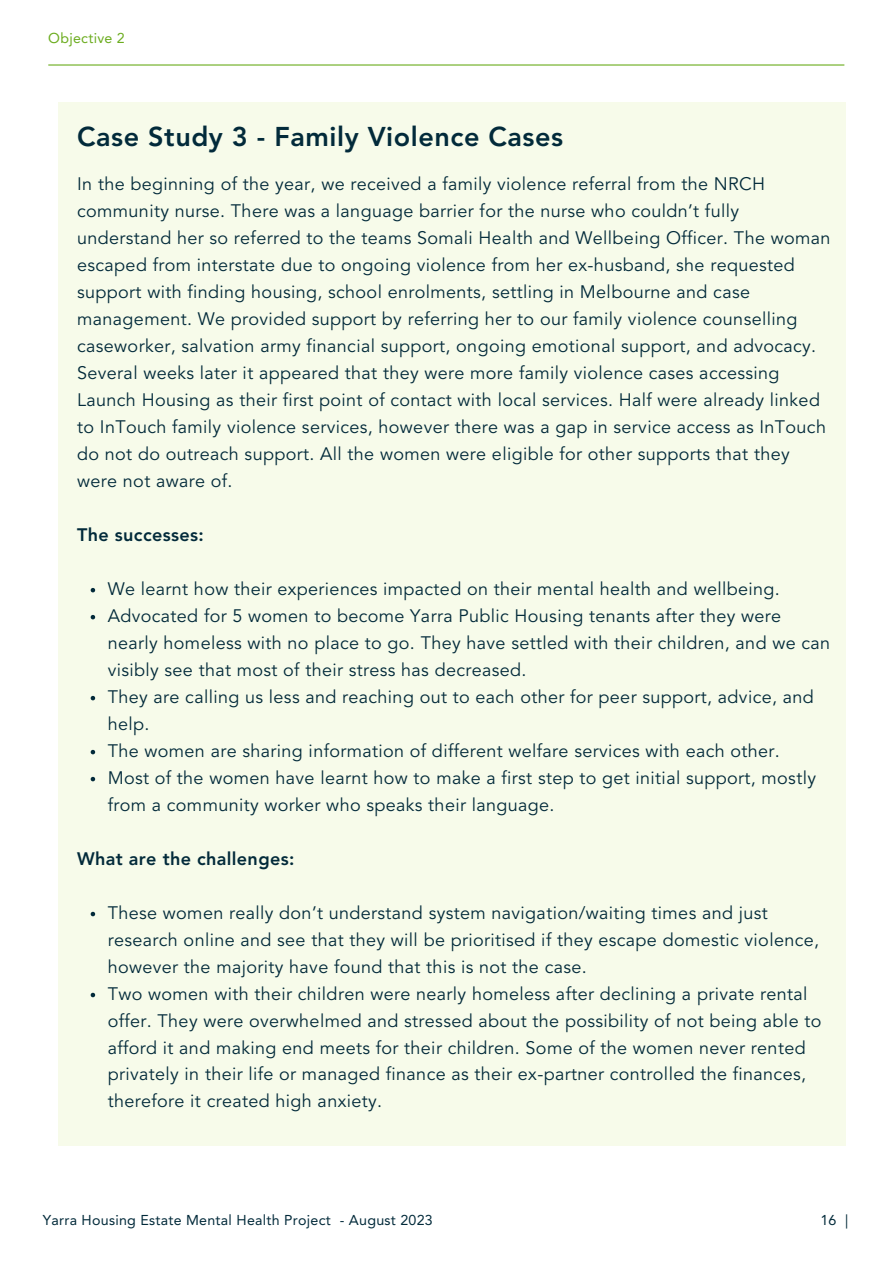
<style>
.page{position:relative;width:893px;height:1264px;background:#fff}
.page>*{position:absolute;margin:0;border:0;box-sizing:border-box;transform-origin:0 0}
.t1{font:800 27px "Avenir LT Std";letter-spacing:.02em;color:#022a3a}
.t2{font:18px/27px "Avenir LT Std";letter-spacing:.02em;color:#022a3a}
.t3{font:800 18px "Avenir LT Std";letter-spacing:.02em;color:#022a3a}
.t4{font:14.25px "Avenir LT Std";letter-spacing:.02em;color:#022a3a}
.t5{font:14.25px "Avenir LT Std";letter-spacing:.02em;color:#6bac1e}
</style>
<div class="page">
<div style="left:59px;top:102px;width:787px;height:1043px;background:#f7fbea"></div>
<svg style="left:91px;top:588px;width:4px;height:4px"></svg>
<svg style="left:91px;top:615px;width:4px;height:4px"></svg>
<svg style="left:91px;top:696px;width:4px;height:4px"></svg>
<svg style="left:91px;top:749px;width:4px;height:5px"></svg>
<svg style="left:91px;top:776px;width:4px;height:5px"></svg>
<svg style="left:91px;top:911px;width:4px;height:5px"></svg>
<svg style="left:91px;top:992px;width:4px;height:5px"></svg>
<hr style="left:48px;top:64px;width:796px;height:2px;background:#6bac1e">
<p class="t5" style="left:48px;top:33px;width:78px">Objective 2</p>
<p class="t1" style="left:77px;top:126px;width:487px">Case Study 3 - Family Violence Cases</p>
<p class="t2" style="left:77px;top:172px;width:754px">In the beginning of the year, we received a family violence referral from the NRCH community nurse. There was a language barrier for the nurse who couldn’t fully understand her so referred to the teams Somali Health and Wellbeing Officer. The woman escaped from interstate due to ongoing violence from her ex-husband, she requested support with finding housing, school enrolments, settling in Melbourne and case management. We provided support by referring her to our family violence counselling caseworker, salvation army financial support, ongoing emotional support, and advocacy.<br>Several weeks later it appeared that they were more family violence cases accessing Launch Housing as their first point of contact with local services. Half were already linked to InTouch family violence services, however there was a gap in service access as InTouch do not do outreach support. All the women were eligible for other supports that they were not aware of.</p>
<p class="t3" style="left:77px;top:527px;width:128px">The successes:</p>
<p class="t2" style="left:108px;top:576px;width:673px">We learnt how their experiences impacted on their mental health and wellbeing.</p>
<p class="t2" style="left:108px;top:603px;width:724px">Advocated for 5 women to become Yarra Public Housing tenants after they were nearly homeless with no place to go. They have settled with their children, and we can visibly see that most of their stress has decreased.</p>
<p class="t2" style="left:108px;top:684px;width:707px">They are calling us less and reaching out to each other for peer support, advice, and help.</p>
<p class="t2" style="left:108px;top:738px;width:673px">The women are sharing information of different welfare services with each other.</p>
<p class="t2" style="left:108px;top:765px;width:709px">Most of the women have learnt how to make a first step to get initial support, mostly from a community worker who speaks their language.</p>
<p class="t3" style="left:77px;top:851px;width:219px">What are the challenges:</p>
<p class="t2" style="left:108px;top:900px;width:712px">These women really don’t understand system navigation/waiting times and just research online and see that they will be prioritised if they escape domestic violence, however the majority have found that this is not the case.</p>
<p class="t2" style="left:108px;top:981px;width:715px">Two women with their children were nearly homeless after declining a private rental offer. They were overwhelmed and stressed about the possibility of not being able to afford it and making end meets for their children. Some of the women never rented privately in their life or managed finance as their ex-partner controlled the finances, therefore it created high anxiety.</p>
<p class="t4" style="left:43px;top:1214px;width:391px">Yarra Housing Estate Mental Health Project - August 2023</p>
<p class="t4" style="left:820px;top:1214px;width:29px">16 |</p>
</div>
